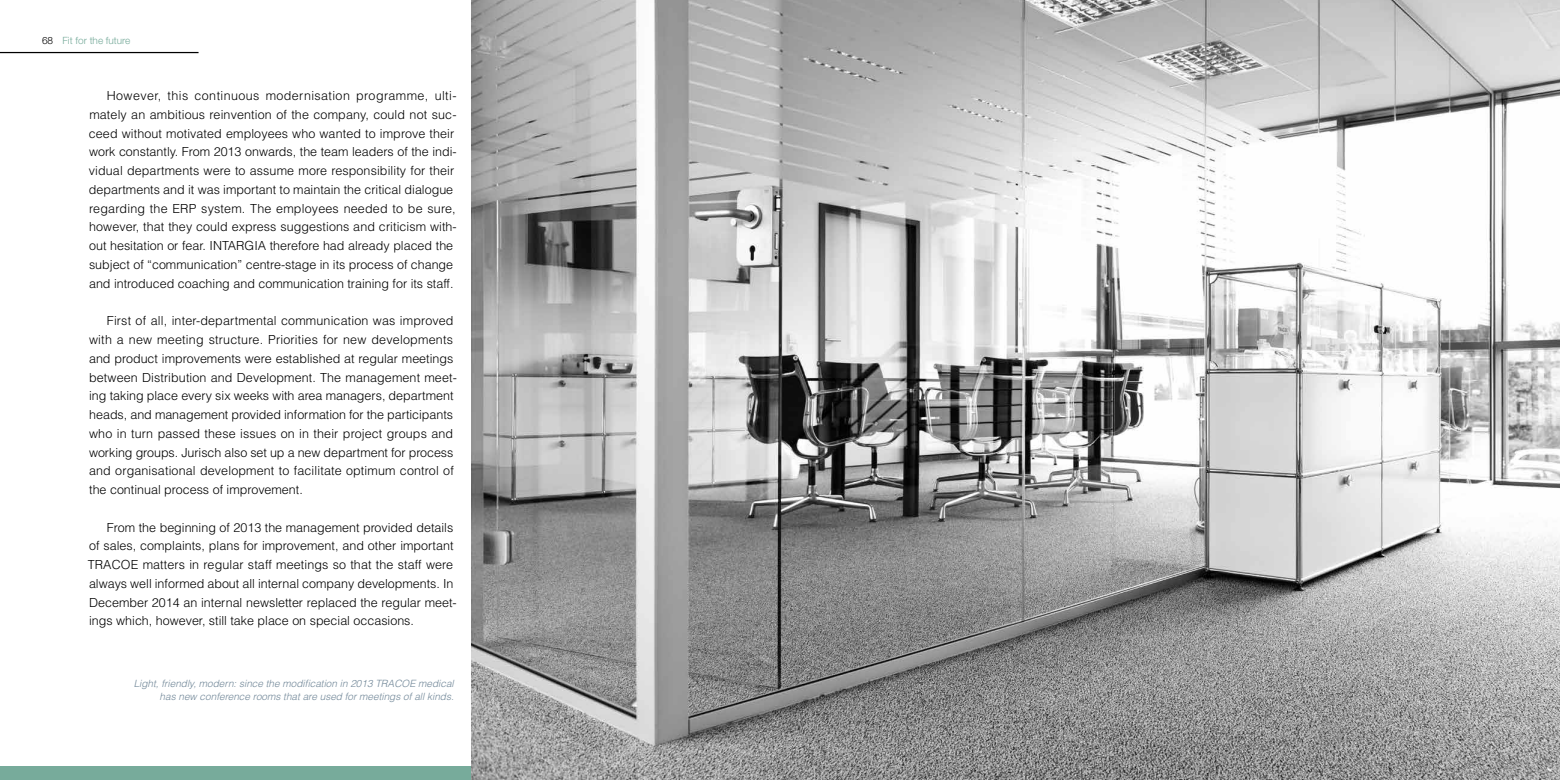
<style>
.page{position:relative;width:1560px;height:780px;background:#fff}
.page>*{position:absolute;margin:0;border:0;box-sizing:border-box;transform-origin:0 0}
.t1{font:300 12.5px/18.8px "Helvetica LT Std";color:#000}
.t2{font:italic 300 10px/13.8px "Helvetica LT Std";color:#718798;text-align:right}
.t3{font:300 10px "Helvetica Neue LT Pro";color:#77ab9b}
.t4{font:300 10px "Helvetica Neue LT Pro";color:#000}
</style>
<div class="page">
<div style="left:0;top:766px;width:1559px;height:14px;background:#77ab9b"></div>
<img style="left:471px;top:0;width:1088px;height:780px">
<hr style="left:0;top:52px;width:198px;height:1px;background:#000">
<p class="t4" style="left:42px;top:34px;width:13px">68</p>
<p class="t3" style="left:63px;top:34px;width:69px">Fit for the future</p>
<p class="t1" style="left:89px;top:86px;width:369px;text-indent:18px">However, this continuous modernisation programme, ulti&shy;mately an ambitious reinvention of the company, could not suc&shy;ceed without motivated employees who wanted to improve their work constantly. From 2013 onwards, the team leaders of the indi&shy;vidual departments were to assume more responsibility for their departments and it was important to maintain the critical dialogue regarding the ERP system. The employees needed to be sure, however, that they could express suggestions and criticism with&shy;out hesitation or fear. INTARGIA therefore had already placed the subject of “communication” centre-stage in its process of change and introduced coaching and communication training for its staff.</p>
<p class="t1" style="left:89px;top:311px;width:369px;text-indent:18px">First of all, inter-departmental communication was improved with a new meeting structure. Priorities for new developments and product improvements were established at regular meetings between Distribution and Development. The management meet&shy;ing taking place every six weeks with area managers, department heads, and management provided information for the participants who in turn passed these issues on in their project groups and working groups. Jurisch also set up a new department for process and organisational development to facilitate optimum control of the continual process of improvement.</p>
<p class="t1" style="left:88px;top:517px;width:370px;text-indent:19px">From the beginning of 2013 the management provided details of sales, complaints, plans for improvement, and other important TRACOE matters in regular staff meetings so that the staff were always well informed about all internal company developments. In December 2014 an internal newsletter replaced the regular meet&shy;ings which, however, still take place on special occasions.</p>
<p class="t2" style="left:134px;top:676px;width:321px">Light, friendly, modern: since the modification in 2013 TRACOE medical has new conference rooms that are used for meetings of all kinds.</p>
</div>
